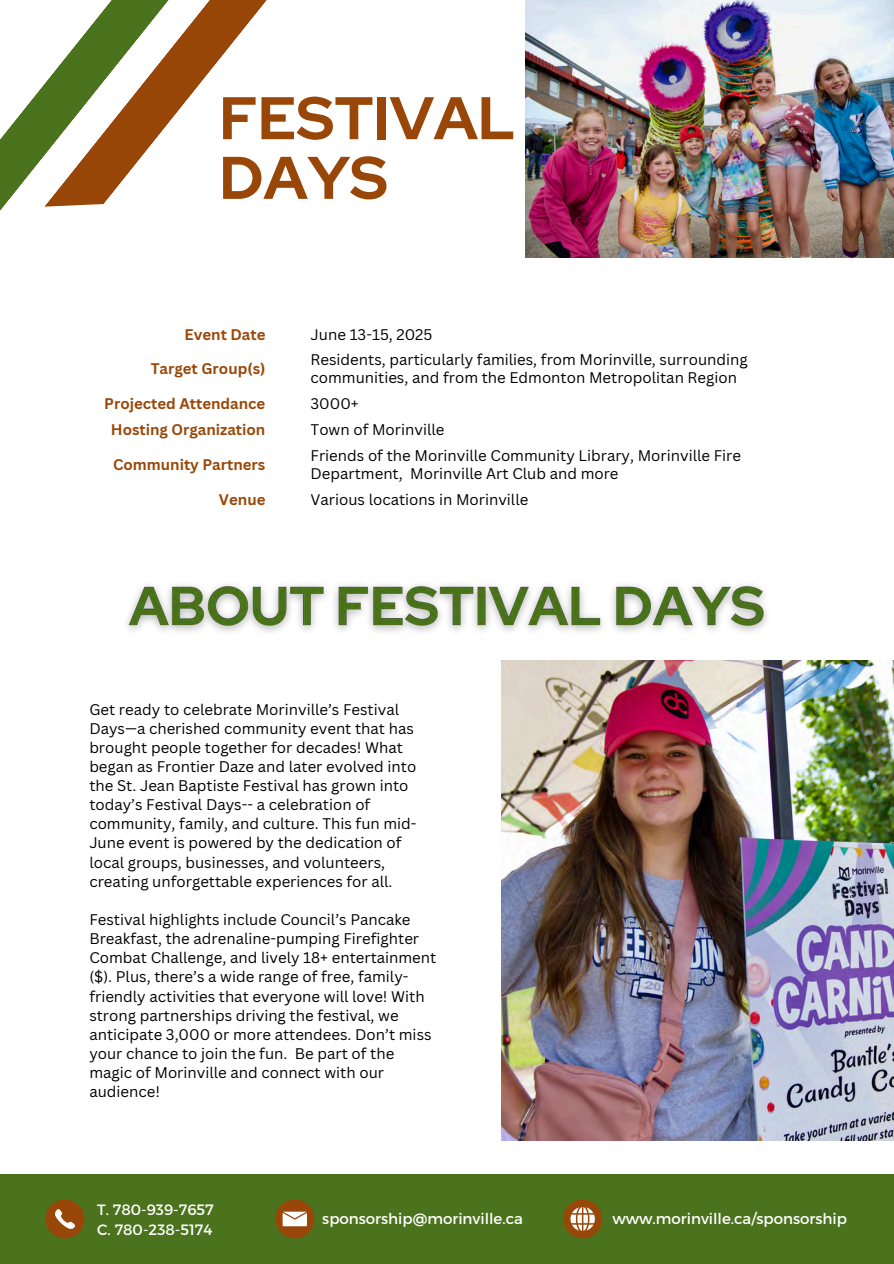
<style>
.page{position:relative;width:894px;height:1264px;background:#fff}
.page>*{position:absolute;margin:0;border:0;box-sizing:border-box;transform-origin:0 0}
.t1{font:700 60px/59.7px "Red Hat Display";color:#994708}
.t2{font:15px/19.2px "Canva Sans";color:#000}
.t3{font:700 15px "Canva Sans";color:#994708}
.t4{font:15px/20.2px "Montserrat";color:#fff}
</style>
<div class="page">
<svg style="left:0;top:85px;width:44px;height:126px;fill:#4b721d"></svg>
<svg style="left:44px;top:0;width:223px;height:207px"></svg>
<div style="left:0;top:1174px;width:893px;height:89px;background:#4b721d"></div>
<svg style="left:275px;top:1199px;width:39px;height:39px"></svg>
<svg style="left:563px;top:1199px;width:39px;height:39px"></svg>
<svg style="left:46px;top:1199px;width:38px;height:39px"></svg>
<img style="left:501px;top:661px;width:392px;height:479px">
<img style="left:525px;top:0;width:368px;height:258px">
<img style="left:127px;top:584px;width:640px;height:48px">
<p class="t1" style="left:219px;top:88px;width:297px">FESTIVAL<br>DAYS</p>
<h1 class="t3" style="left:184px;top:323px;width:82px">Event Date</h1>
<p class="t2" style="left:310px;top:324px;width:123px">June 13-15, 2025</p>
<p class="t3" style="left:151px;top:358px;width:116px">Target Group(s)</p>
<p class="t2" style="left:310px;top:350px;width:438px;line-height:18px">Residents, particularly families, from Morinville, surrounding communities, and from the Edmonton Metropolitan Region</p>
<p class="t3" style="left:104px;top:393px;width:163px">Projected Attendance</p>
<p class="t2" style="left:310px;top:394px;width:50px">3000+</p>
<p class="t3" style="left:111px;top:419px;width:156px">Hosting Organization</p>
<p class="t2" style="left:310px;top:420px;width:135px">Town of Morinville</p>
<p class="t3" style="left:113px;top:454px;width:154px">Community Partners</p>
<p class="t2" style="left:310px;top:446px;width:432px;line-height:18px">Friends of the Morinville Community Library, Morinville Fire<br>Department, Morinville Art Club and more</p>
<p class="t3" style="left:219px;top:489px;width:48px">Venue</p>
<p class="t2" style="left:310px;top:489px;width:219px">Various locations in Morinville</p>
<p class="t2" style="left:89px;top:699px;width:328px">Get ready to celebrate Morinville’s Festival Days—a cherished community event that has brought people together for decades! What began as Frontier Daze and later evolved into the St. Jean Baptiste Festival has grown into today’s Festival Days-- a celebration of community, family, and culture. This fun mid-June event is powered by the dedication of local groups, businesses, and volunteers, creating unforgettable experiences for all.</p>
<p class="t2" style="left:89px;top:909px;width:348px">Festival highlights include Council’s Pancake Breakfast, the adrenaline-pumping Firefighter Combat Challenge, and lively 18+ entertainment ($). Plus, there’s a wide range of free, family&shy;friendly activities that everyone will love! With strong partnerships driving the festival, we anticipate 3,000 or more attendees. Don’t miss your chance to join the fun. Be part of the magic of Morinville and connect with our audience!</p>
<p class="t4" style="left:97px;top:1198px;width:118px">T. 780-939-7657<br>C. 780-238-5174</p>
<p class="t4" style="left:322px;top:1207px;width:202px">sponsorship@morinville.ca</p>
<p class="t4" style="left:612px;top:1207px;width:236px">www.morinville.ca/sponsorship</p>
</div>
